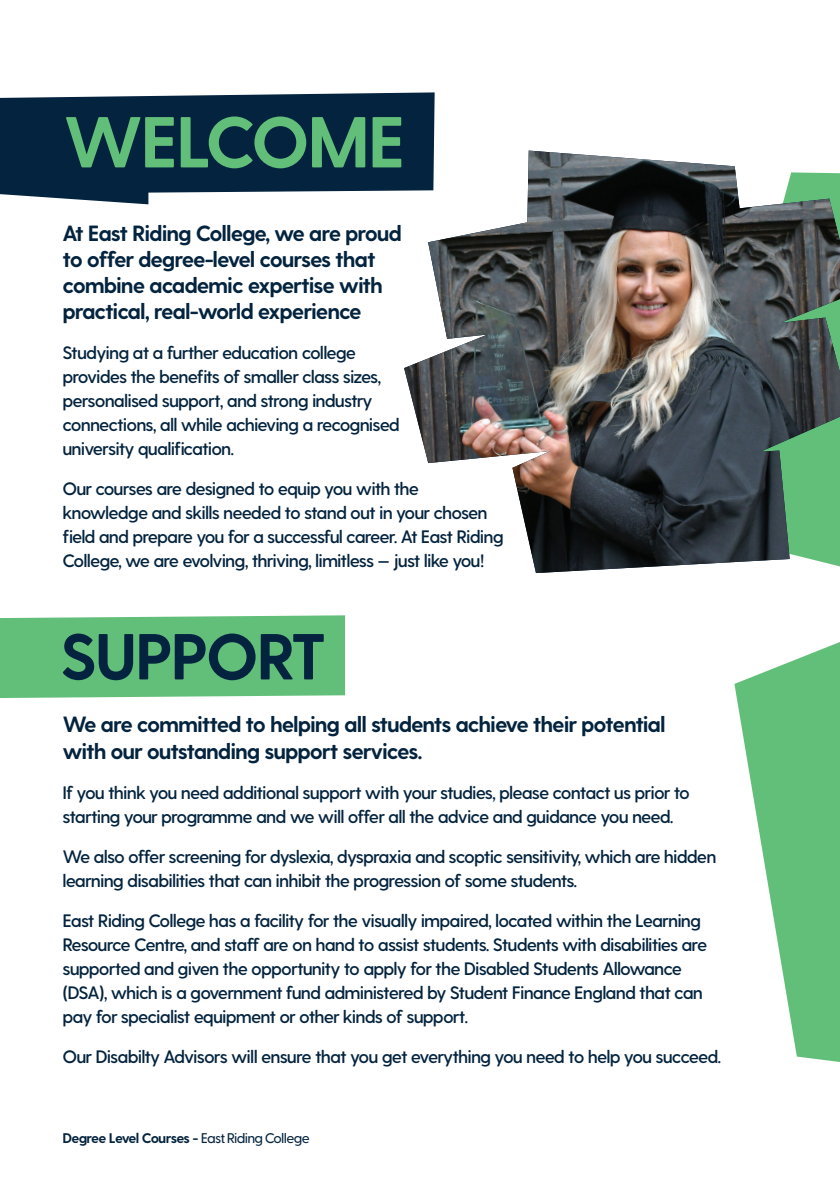
<style>
.page{position:relative;width:840px;height:1191px;background:#fff}
.page>*{position:absolute;margin:0;border:0;box-sizing:border-box;transform-origin:0 0}
.t1{font:700 72px "Greycliff CF";letter-spacing:-.045em;color:#62bf79}
.t2{font:700 64.8px "Greycliff CF";letter-spacing:-.04em;color:#03233e}
.t3{font:700 22px/26px "Greycliff CF";letter-spacing:-.05em;color:#03233e}
.t4{font:600 18px/24px "Greycliff CF";letter-spacing:-.05em;color:#03233e}
.t5{font:700 14px "Greycliff CF";letter-spacing:-.055em;color:#03233e}
.s1{font-weight:500}
</style>
<div class="page">
<div style="left:0;top:615px;width:345px;height:83px;background:#62bf79"></div>
<svg style="left:734px;top:642px;width:105px;height:420px;fill:#62bf79"></svg>
<img style="left:404px;top:151px;width:435px;height:422px">
<svg style="left:0;top:194px;width:148px;height:10px"></svg>
<div style="left:0;top:92px;width:434px;height:102px;background:#03233e"></div>
<h1 class="t1" style="left:63px;top:99px;width:344px">WELCOME</h1>
<p class="t3" style="left:62px;top:221px;width:341px">At East Riding College, we are proud to offer degree-level courses that combine academic expertise with practical, real-world experience</p>
<p class="t4" style="left:62px;top:342px;width:339px">Studying at a further education college provides the benefits of smaller class sizes, personalised support, and strong industry connections, all while achieving a recognised university qualification.</p>
<p class="t4" style="left:62px;top:477px;width:442px">Our courses are designed to equip you with the knowledge and skills needed to stand out in your chosen field and prepare you for a successful career. At East Riding College, we are evolving, thriving, limitless — just like you!</p>
<h2 class="t2" style="left:60px;top:618px;width:268px">SUPPORT</h2>
<p class="t3" style="left:62px;top:711px;width:604px;line-height:27.4px">We are committed to helping all students achieve their potential with our outstanding support services.</p>
<p class="t4" style="left:62px;top:781px;width:628px">If you think you need additional support with your studies, please contact us prior to starting your programme and we will offer all the advice and guidance you need.</p>
<p class="t4" style="left:62px;top:845px;width:655px">We also offer screening for dyslexia, dyspraxia and scoptic sensitivity, which are hidden learning disabilities that can inhibit the progression of some students.</p>
<p class="t4" style="left:62px;top:909px;width:646px">East Riding College has a facility for the visually impaired, located within the Learning Resource Centre, and staff are on hand to assist students. Students with disabilities are supported and given the opportunity to apply for the Disabled Students Allowance (DSA), which is a government fund administered by Student Finance England that can pay for specialist equipment or other kinds of support.</p>
<p class="t4" style="left:62px;top:1045px;width:660px">Our Disabilty Advisors will ensure that you get everything you need to help you succeed.</p>
<p class="t5" style="left:62px;top:1129px;width:248px">Degree Level Courses - <span class="s1">East Riding College</span></p>
</div>
